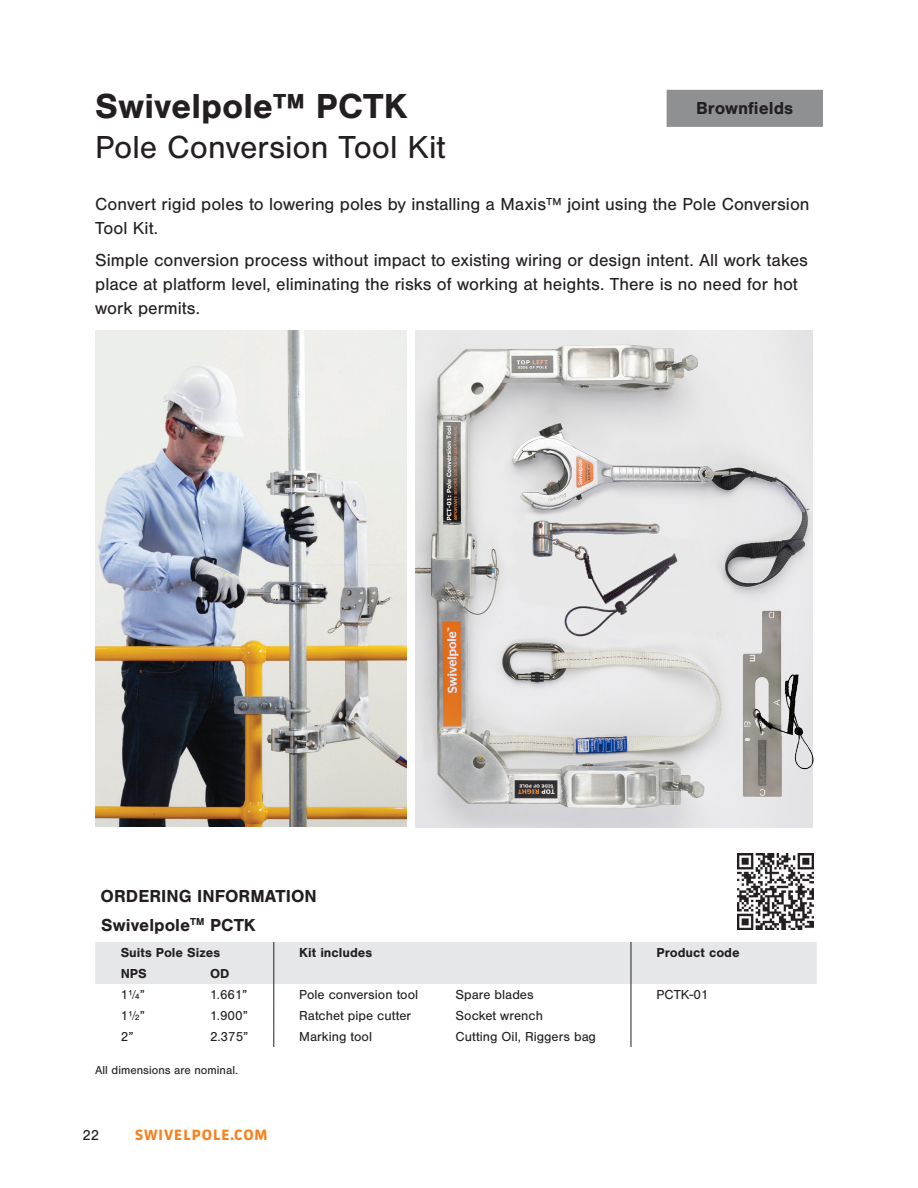
<style>
.page{position:relative;width:918px;height:1188px;background:#fff}
.page>*{position:absolute;margin:0;border:0;box-sizing:border-box;transform-origin:0 0}
.t1{font:700 36px "Nimbus San";letter-spacing:.005em;color:#231f20}
.t2{font:33px "Nimbus San";color:#231f20}
.t3{font:18px/24px "Nimbus San";color:#231f20}
.table-header{font:700 18px "Nimbus San";color:#231f20}
.height{font:700 18px "Nimbus San";color:#231f20}
.t4{font:700 15px "Facit";letter-spacing:.065em;color:#f58220}
.t5{font:15px "Nimbus San";color:#231f20}
.t6{font:13.5px "Nimbus San";color:#231f20}
.t7{font:700 13.5px "Nimbus San";color:#231f20}
.t8{font:12px "Nimbus San";color:#231f20}
</style>
<div class="page">
<img style="left:95px;top:331px;width:311px;height:496px">
<svg style="left:95px;top:942px;width:722px;height:105px"></svg>
<img style="left:416px;top:331px;width:397px;height:497px">
<img style="left:733px;top:604px;width:81px;height:196px">
<img style="left:514px;top:512px;width:170px;height:127px">
<img style="left:737px;top:854px;width:77px;height:76px">
<div style="left:667px;top:90px;width:155px;height:36px;background:#8f9092"></div>
<hr style="left:667px;top:90px;width:156px;height:1px;background:#8f9092">
<hr style="left:822px;top:91px;width:1px;height:35px;background:#8f9092">
<hr style="left:667px;top:126px;width:156px;height:1px;background:#8f9092">
<p class="t1" style="left:95px;top:86px;width:314px">Swivelpole™ PCTK</p>
<p class="t2" style="left:95px;top:129px;width:352px">Pole Conversion Tool Kit</p>
<p class="height" style="left:696px;top:98px;width:99px">Brownfields</p>
<p class="t3" style="left:95px;top:192px;width:716px">Convert rigid poles to lowering poles by installing a Maxis™ joint using the Pole Conversion<br>Tool Kit.</p>
<p class="t3" style="left:95px;top:249px;width:714px">Simple conversion process without impact to existing wiring or design intent. All work takes place at platform level, eliminating the risks of working at heights. There is no need for hot work permits.</p>
<p class="table-header" style="left:101px;top:886px;width:218px">ORDERING INFORMATION</p>
<p class="table-header" style="left:101px;top:915px;width:156px">Swivelpole<sup>TM</sup> PCTK</p>
<p class="t7" style="left:121px;top:945px;width:101px">Suits Pole Sizes</p>
<p class="t7" style="left:299px;top:945px;width:75px">Kit includes</p>
<p class="t7" style="left:656px;top:945px;width:85px">Product code</p>
<p class="t7" style="left:121px;top:966px;width:28px">NPS</p>
<p class="t7" style="left:210px;top:966px;width:21px">OD</p>
<p class="t6" style="left:121px;top:987px;width:26px">1¼”</p>
<p class="t6" style="left:210px;top:987px;width:39px">1.661”</p>
<p class="t6" style="left:299px;top:987px;width:120px">Pole conversion tool</p>
<p class="t6" style="left:456px;top:987px;width:80px">Spare blades</p>
<p class="t6" style="left:656px;top:987px;width:54px">PCTK-01</p>
<p class="t6" style="left:121px;top:1008px;width:26px">1½”</p>
<p class="t6" style="left:210px;top:1008px;width:40px">1.900”</p>
<p class="t6" style="left:299px;top:1008px;width:113px">Ratchet pipe cutter</p>
<p class="t6" style="left:456px;top:1008px;width:89px">Socket wrench</p>
<p class="t6" style="left:121px;top:1029px;width:15px">2”</p>
<p class="t6" style="left:210px;top:1029px;width:40px">2.375”</p>
<p class="t6" style="left:299px;top:1029px;width:74px">Marking tool</p>
<p class="t6" style="left:456px;top:1029px;width:142px">Cutting Oil, Riggers bag</p>
<p class="t8" style="left:95px;top:1063px;width:144px">All dimensions are nominal.</p>
<p class="t5" style="left:83px;top:1127px;width:18px">22</p>
<p class="t4" style="left:135px;top:1126px;width:134px">SWIVELPOLE.COM</p>
</div>
